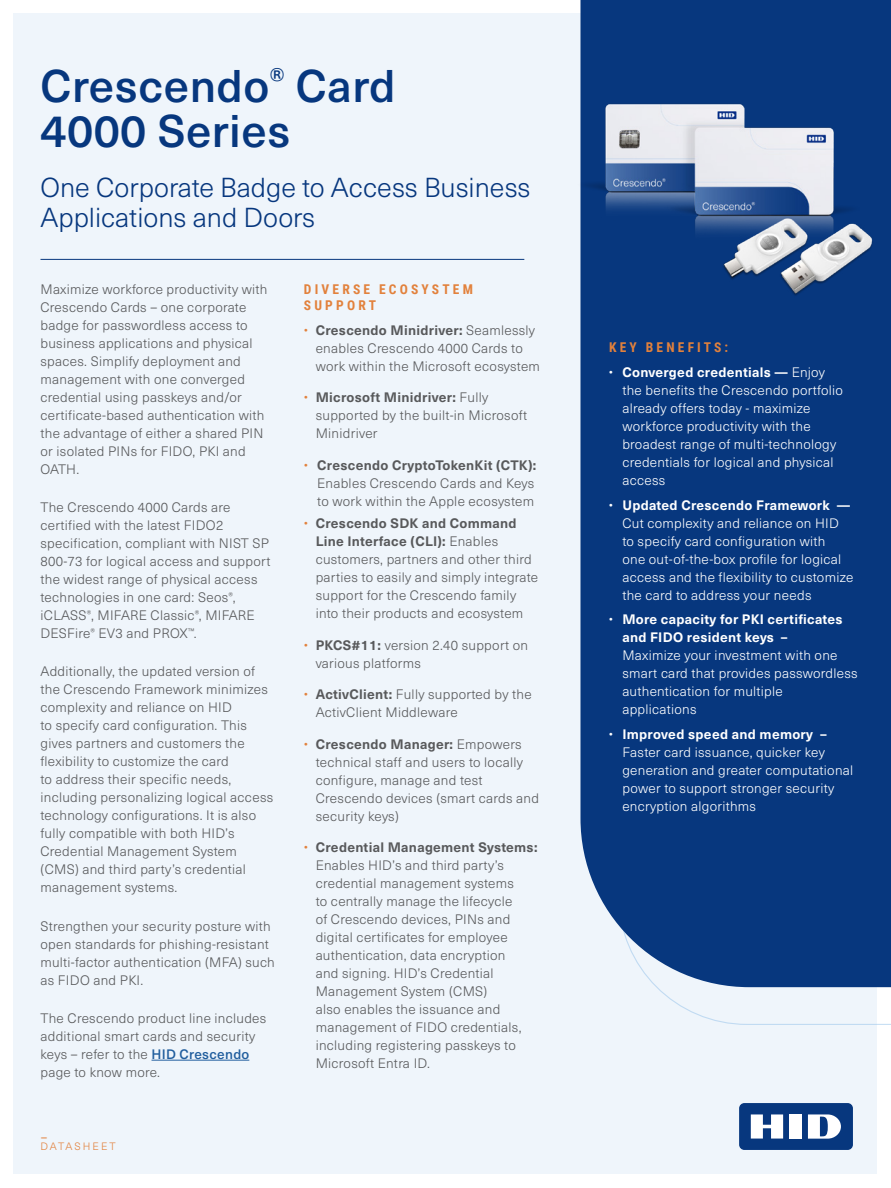
<style>
.page{position:relative;width:891px;height:1188px;background:#fff}
.page>*{position:absolute;margin:0;border:0;box-sizing:border-box;transform-origin:0 0}
.ds_main_body{font:500 45px/45px "Neue Haas Unica Pro";letter-spacing:.01em;color:#07377e}
.ds_1st_page_section_header_body{font:300 27px/30px "Neue Haas Unica Pro";color:#07377e}
.ds_doument_type_title__there_is_a_char_s{font:100 25.5px "Neue Haas Unica Pro";color:#e2813c}
.ds_main_body-2{font:300 13.5px/18px "Neue Haas Unica Pro";letter-spacing:.02em;color:#58595b}
.t1{font:300 13.5px/18px "Neue Haas Unica Pro";letter-spacing:.02em;color:#fff}
.ds_small_section_subhead_body_-_orange{font:700 13.5px/16.2px "Roboto Condensed";letter-spacing:.235em;color:#e2813c}
.ds_doument_type_title__there_is_a_char_s-2{font:300 10.5px "Neue Haas Unica Pro";letter-spacing:.185em;color:#e2813c}
.s1{font-weight:500;color:#215e9e}
.s2{color:#e2813c}
.s3{font-weight:700}
</style>
<div class="page">
<div style="left:14px;top:14px;width:864px;height:1160px;background:#eff5fb"></div>
<div style="left:580px;top:0;width:311px;height:987px;background:#07377e"></div>
<div style="left:739px;top:1103px;width:114px;height:47px;background:#07377e;border-radius:5px"></div>
<div style="left:790px;top:1114px;width:12px;height:25px;background:#fff"></div>
<svg style="left:751px;top:1114px;width:32px;height:25px"></svg>
<svg style="left:808px;top:1114px;width:33px;height:25px"></svg>
<hr style="left:40px;top:259px;width:484px;height:1px;background:#07377e">
<img style="left:580px;top:36px;width:311px;height:288px">
<hr style="left:152px;top:1060px;width:97px;height:1px;background:#215e9e">
<p class="ds_main_body" style="left:40px;top:64px;width:356px">Crescendo<sup>®</sup> Card<br>4000 Series</p>
<p class="ds_1st_page_section_header_body" style="left:40px;top:173px;width:492px">One Corporate Badge to Access Business<br>Applications and Doors</p>
<p class="ds_main_body-2" style="left:40px;top:280px;width:229px">Maximize workforce productivity with<br>Crescendo Cards – one corporate badge for passwordless access to business applications and physical spaces. Simplify deployment and management with one converged credential using passkeys and/or certificate-based authentication with the advantage of either a shared PIN or isolated PINs for FIDO, PKI and<br>OATH.</p>
<p class="ds_main_body-2" style="left:40px;top:499px;width:231px">The Crescendo 4000 Cards are certified with the latest FIDO2 specification, compliant with NIST SP<br>800-73 for logical access and support the widest range of physical access technologies in one card: Seos<sup>®</sup>, iCLASS<sup>®</sup>, MIFARE Classic<sup>®</sup>, MIFARE<br>DESFire<sup>®</sup> EV3 and PROX<sup>™</sup>.</p>
<p class="ds_main_body-2" style="left:40px;top:663px;width:234px">Additionally, the updated version of the Crescendo Framework minimizes complexity and reliance on HID<br>to specify card configuration. This gives partners and customers the flexibility to customize the card<br>to address their specific needs, including personalizing logical access technology configurations. It is also fully compatible with both HID’s Credential Management System (CMS) and third party’s credential management systems.</p>
<p class="ds_main_body-2" style="left:40px;top:917px;width:236px">Strengthen your security posture with open standards for phishing-resistant multi-factor authentication (MFA) such as FIDO and PKI.</p>
<p class="ds_main_body-2" style="left:40px;top:1009px;width:227px">The Crescendo product line includes additional smart cards and security keys – refer to the <span class="s1">HID Crescendo </span>page to know more.</p>
<p class="ds_doument_type_title__there_is_a_char_s" style="left:40px;top:1123px;width:9px">-</p>
<p class="ds_doument_type_title__there_is_a_char_s-2" style="left:40px;top:1140px;width:77px">DATASHEET</p>
<p class="ds_small_section_subhead_body_-_orange" style="left:304px;top:280px;width:170px">DIVERSE ECOSYSTEM<br>SUPPORT</p>
<p class="ds_main_body-2" style="left:316px;top:321px;width:226px;text-indent:-12px"><span class="s2">•</span> <span class="s3">Crescendo Minidriver:</span> Seamlessly enables Crescendo 4000 Cards to work within the Microsoft ecosystem</p>
<p class="ds_main_body-2" style="left:316px;top:389px;width:213px;text-indent:-12px"><span class="s2">•</span> <span class="s3">Microsoft Minidriver:</span> Fully supported by the built-in Microsoft<br>Minidriver</p>
<p class="ds_main_body-2" style="left:317px;top:456px;width:221px;text-indent:-14px"><span class="s2">•</span> <span class="s3">Crescendo CryptoTokenKit (CTK):<br></span>Enables Crescendo Cards and Keys to work within the Apple ecosystem</p>
<p class="ds_main_body-2" style="left:316px;top:515px;width:224px;text-indent:-12px"><span class="s2">•</span> <span class="s3">Crescendo SDK and Command Line Interface (CLI):</span> Enables customers, partners and other third parties to easily and simply integrate support for the Crescendo family into their products and ecosystem</p>
<p class="ds_main_body-2" style="left:316px;top:636px;width:214px;text-indent:-12px"><span class="s2">•</span> <span class="s3">PKCS#11:</span> version 2.40 support on various platforms</p>
<p class="ds_main_body-2" style="left:316px;top:686px;width:217px;text-indent:-12px"><span class="s2">•</span> <span class="s3">ActivClient:</span> Fully supported by the<br>ActivClient Middleware</p>
<p class="ds_main_body-2" style="left:316px;top:735px;width:225px;text-indent:-12px"><span class="s2">•</span> <span class="s3">Crescendo Manager:</span> Empowers technical staff and users to locally configure, manage and test<br>Crescendo devices (smart cards and security keys)</p>
<p class="ds_main_body-2" style="left:316px;top:839px;width:223px;text-indent:-12px"><span class="s2">•</span> <span class="s3">Credential Management Systems:<br></span>Enables HID’s and third party’s credential management systems<br>to centrally manage the lifecycle<br>of Crescendo devices, PINs and digital certificates for employee authentication, data encryption<br>and signing. HID’s Credential<br>Management System (CMS)<br>also enables the issuance and management of FIDO credentials, including registering passkeys to<br>Microsoft Entra ID.</p>
<p class="ds_small_section_subhead_body_-_orange" style="left:609px;top:339px;width:121px">KEY BENEFITS:</p>
<p class="t1" style="left:622px;top:363px;width:222px;text-indent:-14px">• <span class="s3">Converged credentials —</span> Enjoy the benefits the Crescendo portfolio already offers today - maximize workforce productivity with the broadest range of multi-technology credentials for logical and physical access</p>
<p class="t1" style="left:622px;top:496px;width:232px;text-indent:-14px">• <span class="s3">Updated Crescendo Framework — </span>Cut complexity and reliance on HID to specify card configuration with<br>one out-of-the-box profile for logical access and the flexibility to customize the card to address your needs</p>
<p class="t1" style="left:622px;top:611px;width:237px;text-indent:-14px">• <span class="s3">More capacity for PKI certificates and FIDO resident keys –<br></span>Maximize your investment with one smart card that provides passwordless authentication for multiple applications</p>
<p class="t1" style="left:622px;top:726px;width:232px;text-indent:-14px">• <span class="s3">Improved speed and memory –<br></span>Faster card issuance, quicker key generation and greater computational power to support stronger security encryption algorithms</p>
</div>
